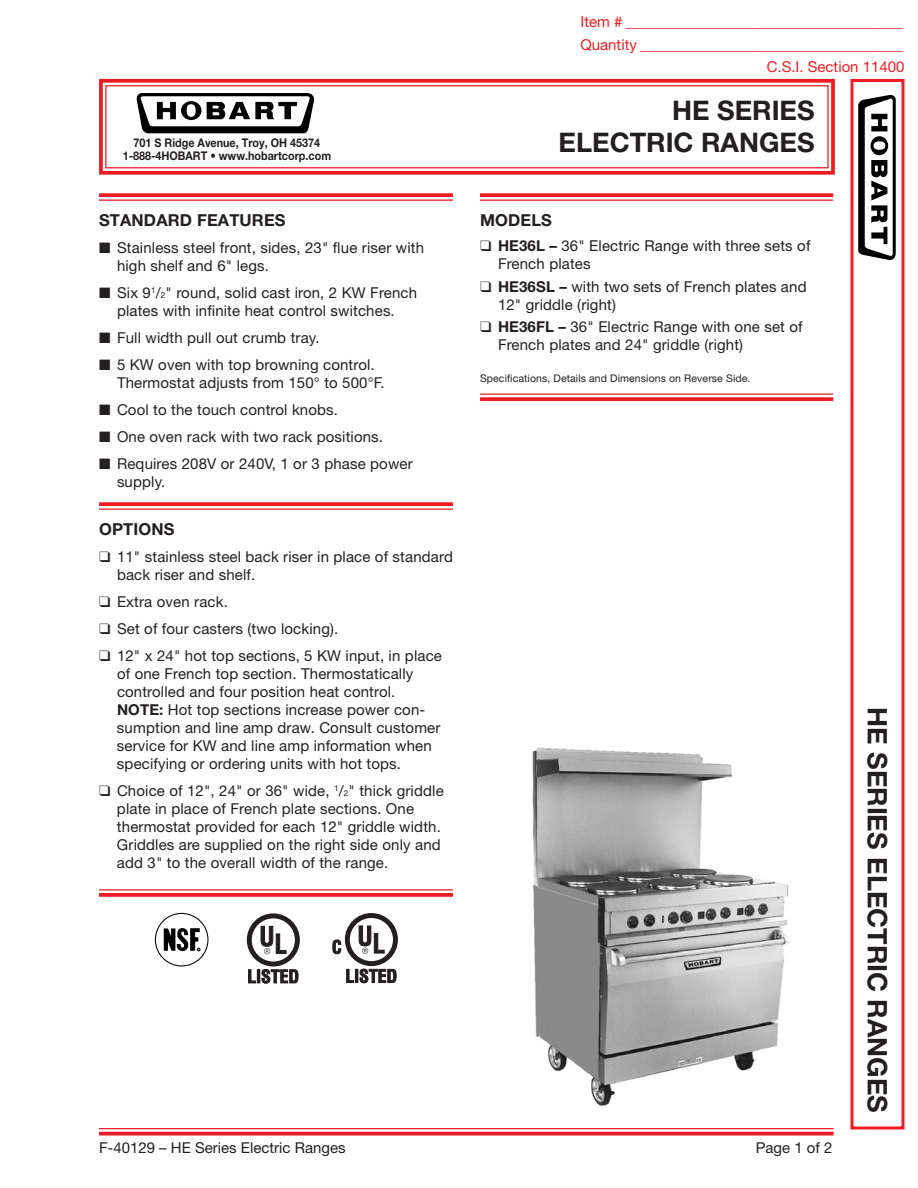
<style>
.page{position:relative;width:918px;height:1188px;background:#fff}
.page>*{position:absolute;margin:0;border:0;box-sizing:border-box;transform-origin:0 0}
.t1{font:700 27px "Helvetica Neue LT Std";color:#231f20}
.t2{font:700 16.5px "Helvetica Neue LT Std";letter-spacing:.01em;color:#231f20}
.t3{font:15px/18px "Helvetica Neue LT Std";letter-spacing:.01em;color:#231f20}
.t4{font:15px/22.5px "Helvetica Neue LT Std";color:#ee1d23;text-align:right}
.t5{font:700 12px "Helvetica Neue LT Std";color:#231f20;scale:.9 1}
.t6{font:10.5px "Helvetica Neue LT Std";letter-spacing:.01em;color:#231f20}
.s1{font-size:8.25px}
.s2{font-weight:700}
</style>
<div class="page">
<svg style="left:99px;top:78px;width:736px;height:97px"></svg>
<div style="left:105px;top:85px;width:724px;height:83px;border:1px solid #ee1d23"></div>
<div style="left:850px;top:79px;width:54px;height:1051px;border:3px solid #ee1d23"></div>
<hr style="left:99px;top:1128px;width:735px;height:1px;background:#ee1d23">
<svg style="left:99px;top:1132px;width:735px;height:4px;background:#f0393e"></svg>
<svg style="left:858px;top:95px;width:38px;height:165px"></svg>
<svg style="left:137px;top:93px;width:177px;height:40px"></svg>
<svg style="left:99px;top:193px;width:354px;height:4px"></svg>
<hr style="left:99px;top:200px;width:354px;height:1px;background:#ee1d23">
<svg style="left:99px;top:502px;width:354px;height:4px"></svg>
<hr style="left:99px;top:509px;width:354px;height:1px;background:#ee1d23">
<hr style="left:99px;top:889px;width:354px;height:2px;background:#ee1d23">
<svg style="left:99px;top:893px;width:354px;height:4px"></svg>
<svg style="left:480px;top:193px;width:353px;height:4px"></svg>
<hr style="left:480px;top:200px;width:353px;height:1px;background:#ee1d23">
<hr style="left:480px;top:394px;width:353px;height:1px;background:#ee1d23">
<svg style="left:480px;top:397px;width:353px;height:4px"></svg>
<div style="left:155px;top:913px;width:53px;height:53px;border:1px solid #000;border-radius:50%"></div>
<svg style="left:164px;top:928px;width:36px;height:23px"></svg>
<div style="left:247px;top:913px;width:53px;height:53px;border:5px solid #231f20;border-radius:50%"></div>
<svg style="left:260px;top:926px;width:27px;height:28px"></svg>
<svg style="left:248px;top:968px;width:51px;height:16px"></svg>
<svg style="left:332px;top:913px;width:66px;height:71px"></svg>
<img style="left:532px;top:747px;width:258px;height:359px">
<p class="t4" style="left:580px;top:10px;width:326px">Item # _____________________________________<br>Quantity ___________________________________<br>C.S.I. Section 11400</p>
<h1 class="t1" style="left:672px;top:94px;width:144px">HE SERIES</h1>
<p class="t5" style="left:134px;top:135px;width:209px">701 S Ridge Avenue, Troy, OH 45374</p>
<h1 class="t1" style="left:559px;top:126px;width:257px">ELECTRIC RANGES</h1>
<p class="t5" style="left:123px;top:148px;width:233px">1-888-4HOBART • www.hobartcorp.com</p>
<p class="t2" style="left:99px;top:210px;width:188px">STANDARD FEATURES</p>
<p class="t3" style="left:117px;top:239px;width:309px;text-indent:-18px">■ Stainless steel front, sides, 23" flue riser with high shelf and 6" legs.</p>
<p class="t3" style="left:99px;top:284px;width:320px;text-align:center">■ Six 9<sup>1</sup>/<span class="s1">2</span>" round, solid cast iron, 2 KW French plates with infinite heat control switches.</p>
<p class="t3" style="left:99px;top:329px;width:222px">■ Full width pull out crumb tray.</p>
<p class="t3" style="left:117px;top:356px;width:269px;text-indent:-18px">■ 5 KW oven with top browning control.<br>Thermostat adjusts from 150° to 500°F.</p>
<p class="t3" style="left:99px;top:401px;width:241px">■ Cool to the touch control knobs.</p>
<p class="t3" style="left:99px;top:428px;width:286px">■ One oven rack with two rack positions.</p>
<p class="t3" style="left:117px;top:455px;width:297px;text-indent:-18px">■ Requires 208V or 240V, 1 or 3 phase power supply.</p>
<p class="t2" style="left:99px;top:519px;width:77px">OPTIONS</p>
<p class="t3" style="left:117px;top:548px;width:337px;text-indent:-18px">❑ 11" stainless steel back riser in place of standard back riser and shelf.</p>
<p class="t3" style="left:99px;top:593px;width:130px">❑ Extra oven rack.</p>
<p class="t3" style="left:99px;top:620px;width:241px">❑ Set of four casters (two locking).</p>
<p class="t3" style="left:117px;top:647px;width:326px;text-indent:-18px">❑ 12" x 24" hot top sections, 5 KW input, in place of one French top section. Thermostatically controlled and four position heat control.<br><span class="s2">NOTE:</span> Hot top sections increase power con&shy;sumption and line amp draw. Consult customer service for KW and line amp information when specifying or ordering units with hot tops.</p>
<p class="t3" style="left:117px;top:782px;width:328px;text-indent:-18px">❑ Choice of 12", 24" or 36" wide, <sup>1</sup>/<span class="s1">2</span>" thick griddle plate in place of French plate sections. One thermostat provided for each 12" griddle width.<br>Griddles are supplied on the right side only and add 3" to the overall width of the range.</p>
<p class="t2" style="left:480px;top:210px;width:74px">MODELS</p>
<p class="t3" style="left:498px;top:236px;width:314px;text-indent:-18px">❑ <span class="s2">HE36L –</span> 36" Electric Range with three sets of<br>French plates</p>
<p class="t3" style="left:498px;top:277px;width:310px;text-indent:-18px">❑ <span class="s2">HE36SL –</span> with two sets of French plates and<br>12" griddle (right)</p>
<p class="t3" style="left:498px;top:317px;width:306px;text-indent:-18px">❑ <span class="s2">HE36FL –</span> 36" Electric Range with one set of<br>French plates and 24" griddle (right)</p>
<p class="t6" style="left:480px;top:372px;width:272px">Specifications, Details and Dimensions on Reverse Side.</p>
<p class="t3" style="left:99px;top:1139px;width:248px">F-40129 – HE Series Electric Ranges</p>
<p class="t3" style="left:756px;top:1139px;width:78px">Page 1 of 2</p>
<h1 class="t1" style="left:894px;top:707px;width:407px;rotate:90deg">HE SERIES ELECTRIC RANGES</h1>
</div>
